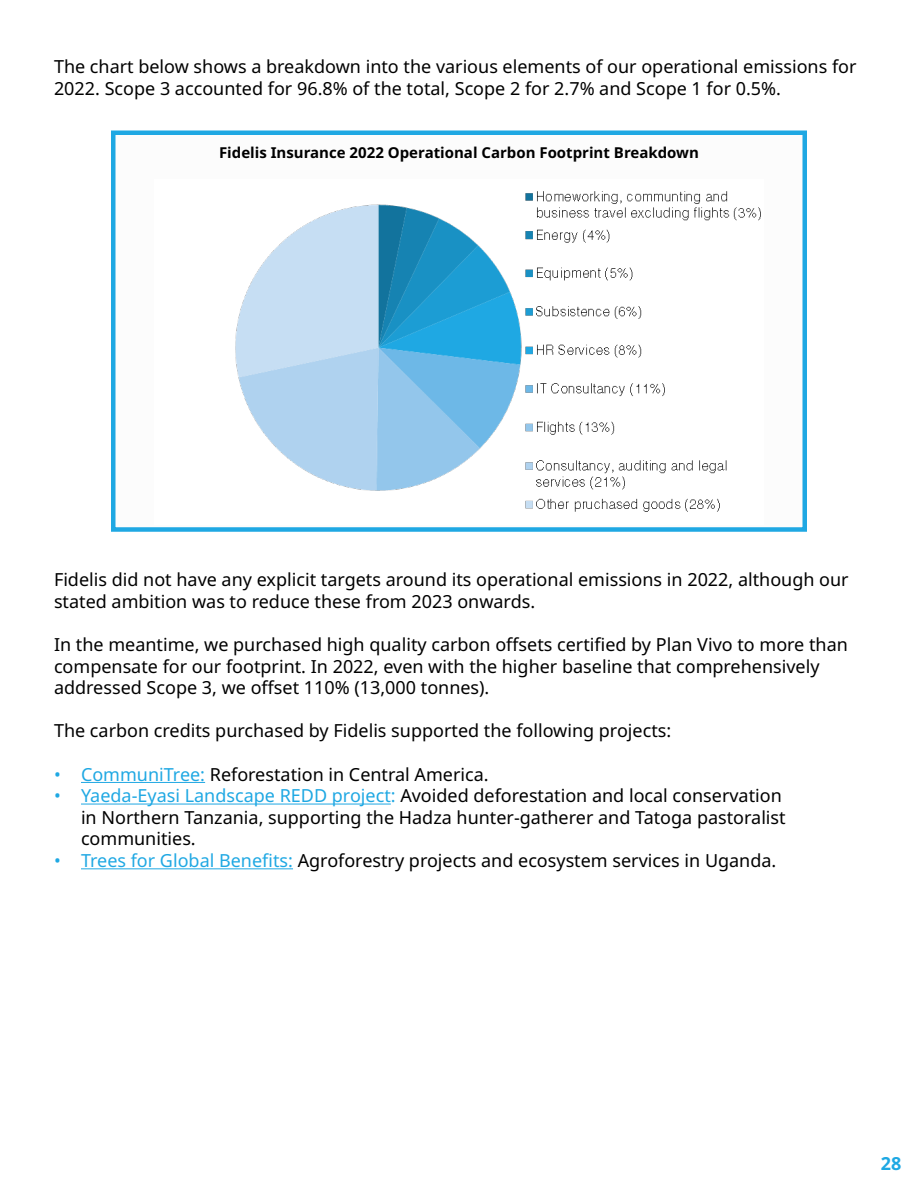
<style>
.page{position:relative;width:918px;height:1188px;background:#fff}
.page>*{position:absolute;margin:0;border:0;box-sizing:border-box;transform-origin:0 0}
.t1{font:18px/21.6px "Noto Sans";color:#000}
.t2{font:700 18px "Noto Sans";color:#1ea8e3}
.t3{font:700 15px "Noto Sans";color:#000}
.s1{color:#1fa8e3}
</style>
<div class="page">
<div style="left:111px;top:130px;width:696px;height:402px;background:#fcfcfc;border:4px solid #1fa8e3"></div>
<img style="left:235px;top:191px;width:526px;height:321px">
<hr style="left:81px;top:782px;width:124px;height:1px;background:#1fa8e3">
<hr style="left:81px;top:804px;width:310px;height:1px;background:#1fa8e3">
<hr style="left:81px;top:868px;width:212px;height:1px;background:#1fa8e3">
<p class="t1" style="left:54px;top:56px;width:804px">The chart below shows a breakdown into the various elements of our operational emissions for<br>2022. Scope 3 accounted for 96.8% of the total, Scope 2 for 2.7% and Scope 1 for 0.5%.</p>
<p class="t3" style="left:219px;top:142px;width:481px">Fidelis Insurance 2022 Operational Carbon Footprint Breakdown</p>
<p class="t1" style="left:54px;top:569px;width:796px">Fidelis did not have any explicit targets around its operational emissions in 2022, although our stated ambition was to reduce these from 2023 onwards.</p>
<p class="t1" style="left:54px;top:634px;width:795px">In the meantime, we purchased high quality carbon offsets certified by Plan Vivo to more than compensate for our footprint. In 2022, even with the higher baseline that comprehensively addressed Scope 3, we offset 110% (13,000 tonnes).</p>
<p class="t1" style="left:54px;top:721px;width:619px">The carbon credits purchased by Fidelis supported the following projects:</p>
<p class="t1" style="left:54px;top:764px;width:436px"><span class="s1">• CommuniTree:</span> Reforestation in Central America.</p>
<p class="t1" style="left:81px;top:785px;width:706px;text-indent:-27px"><span class="s1">• Yaeda-Eyasi Landscape REDD project:</span> Avoided deforestation and local conservation in Northern Tanzania, supporting the Hadza hunter-gatherer and Tatoga pastoralist communities.</p>
<p class="t1" style="left:54px;top:850px;width:724px"><span class="s1">• Trees for Global Benefits:</span> Agroforestry projects and ecosystem services in Uganda.</p>
<p class="t2" style="left:881px;top:1151px;width:22px">28</p>
</div>
